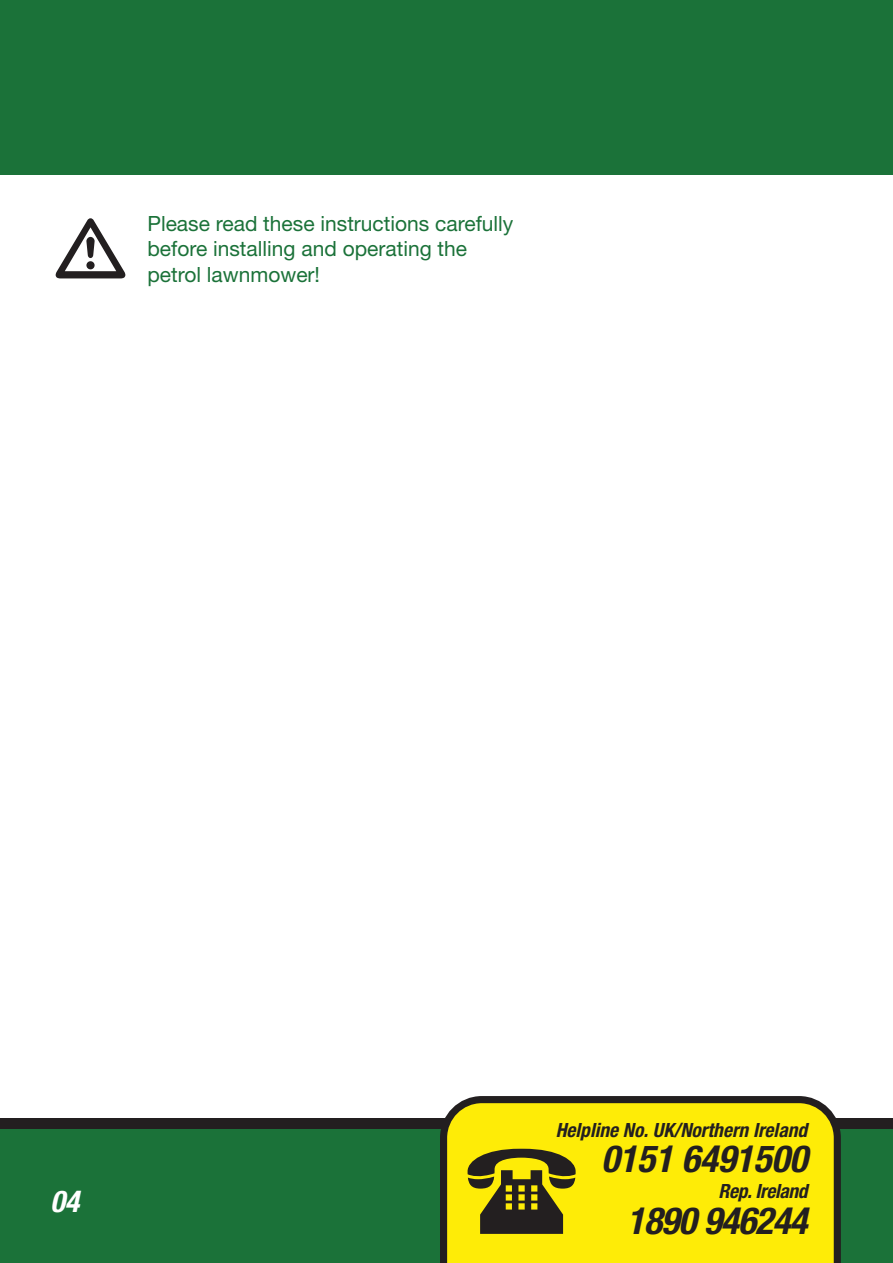
<style>
.page{position:relative;width:893px;height:1263px;background:#fff}
.page>*{position:absolute;margin:0;border:0;box-sizing:border-box;transform-origin:0 0}
.t1{font:italic 700 condensed 37.35px "Helvetica Neue";color:#231f20}
.t2{font:italic 700 condensed 37.35px "Helvetica Neue";letter-spacing:-.02em;color:#231f20}
.t3{font:italic 700 condensed 30px "Helvetica Neue";color:#fff}
.t4{font:21px/25.2px "Helvetica Neue";color:#1b7239}
.t5{font:italic 700 condensed 19.65px "Helvetica Neue";color:#231f20}
.t6{font:italic 700 condensed 19.65px "Helvetica Neue";letter-spacing:-.02em;color:#231f20}
</style>
<div class="page">
<div style="left:0;top:0;width:893px;height:175px;background:#1b7239"></div>
<div style="left:0;top:1128px;width:893px;height:135px;background:#1b7239"></div>
<div style="left:0;top:1118px;width:893px;height:10px;background:#231f20"></div>
<svg style="left:56px;top:218px;width:69px;height:60px"></svg>
<svg style="left:436px;top:1096px;width:408px;height:167px;background:#e7d80d"></svg>
<svg style="left:468px;top:1149px;width:108px;height:85px;background:#7a7015"></svg>
<p class="t4" style="left:147px;top:211px;width:367px">Please read these instructions carefully before installing and operating the petrol lawnmower!</p>
<h2 class="t3" style="left:50px;top:1183px;width:30px">04</h2>
<p class="t5" style="left:556px;top:1118px;width:253px">Helpline No. UK/Northern Ireland</p>
<h1 class="t1" style="left:601px;top:1136px;width:207px">0151 6491500</h1>
<p class="t6" style="left:718px;top:1179px;width:90px">Rep. Ireland</p>
<h1 class="t2" style="left:627px;top:1198px;width:182px">1890 946244</h1>
</div>
